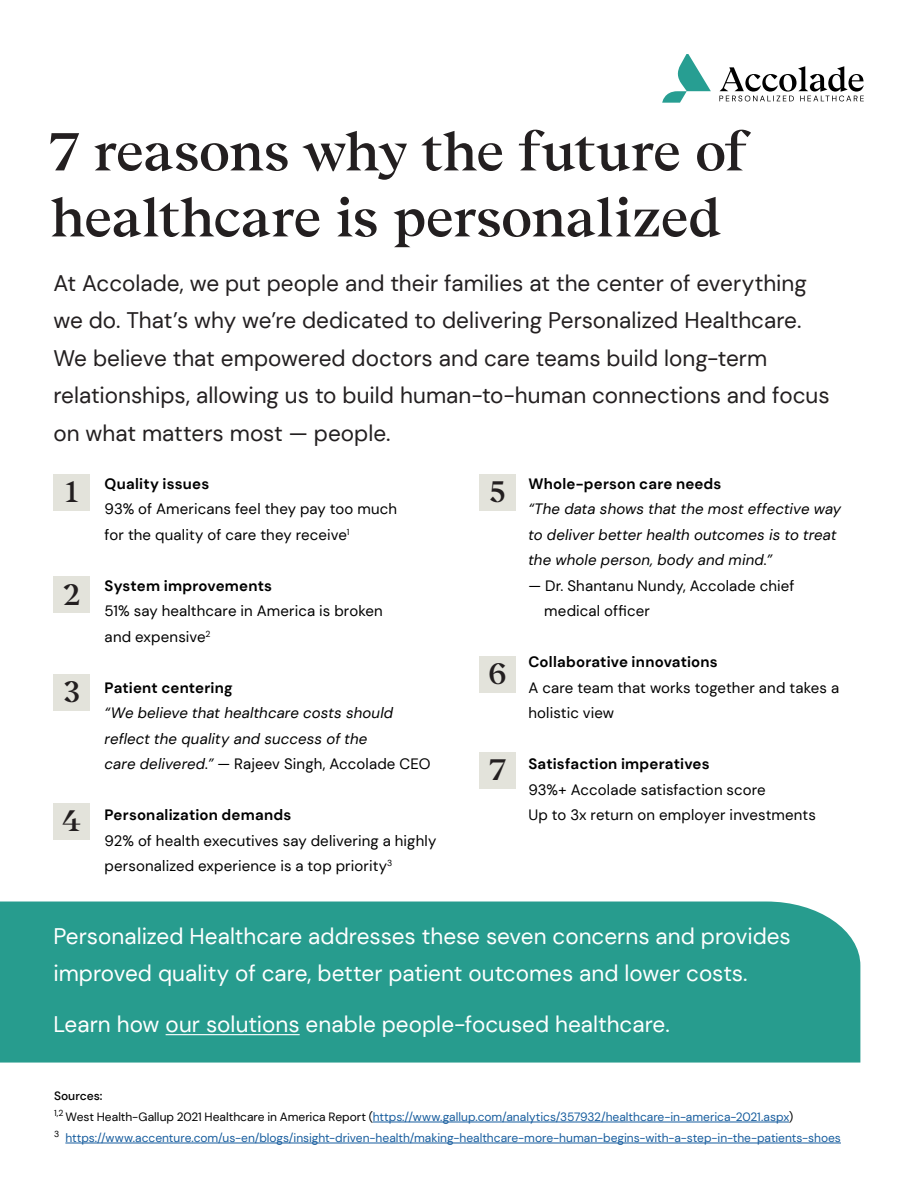
<style>
.page{position:relative;width:918px;height:1188px;background:#fff}
.page>*{position:absolute;margin:0;border:0;box-sizing:border-box;transform-origin:0 0}
.Cover_Title{font:54px/66px "Beirut Display";letter-spacing:-.02em;color:#231f20}
.Cover_Title-2{font:30px "Beirut Display";color:#231f20}
.Subhead1{font:22.5px/37.5px "DM Sans";color:#231f20}
.Subhead1-2{font:22.5px/37.5px "DM Sans";color:#fff}
.Paragraph{font:15px/25.5px "DM Sans";letter-spacing:.01em;color:#000}
.Paragraph-2{font:italic 15px/25.5px "DM Sans";letter-spacing:.01em;color:#000}
.Paragraph-3{font:12px/21px "DM Sans";color:#175d9e}
.s1{font-weight:700}
.s2{font-weight:700;font-style:normal}
.s3{font-style:normal}
.s4{font-weight:500;color:#000}
.s5{color:#000}
</style>
<div class="page">
<svg style="left:662px;top:54px;width:49px;height:49px"></svg>
<svg style="left:719px;top:66px;width:145px;height:35px"></svg>
<div style="left:53px;top:475px;width:37px;height:36px;background:#e3e3db"></div>
<div style="left:479px;top:475px;width:37px;height:36px;background:#e3e3db"></div>
<div style="left:479px;top:656px;width:37px;height:36px;background:#e3e3db"></div>
<div style="left:479px;top:752px;width:37px;height:36px;background:#e3e3db"></div>
<div style="left:53px;top:577px;width:37px;height:36px;background:#e3e3db"></div>
<div style="left:53px;top:674px;width:37px;height:37px;background:#e3e3db"></div>
<div style="left:53px;top:803px;width:37px;height:36px;background:#e3e3db"></div>
<div style="left:0;top:902px;width:860px;height:161px;background:#279c8e"></div>
<hr style="left:373px;top:1122px;width:416px;height:1px;background:#175d9e">
<hr style="left:65px;top:1143px;width:776px;height:1px;background:#175d9e">
<hr style="left:166px;top:1034px;width:134px;height:1px;background:#fff">
<p class="Cover_Title" style="left:50px;top:115px;width:699px">7 reasons why the future of healthcare is personalized</p>
<p class="Subhead1" style="left:53px;top:264px;width:778px">At Accolade, we put people and their families at the center of everything we do. That’s why we’re dedicated to delivering Personalized Healthcare.<br>We believe that empowered doctors and care teams build long-term relationships, allowing us to build human-to-human connections and focus on what matters most — people.</p>
<p class="Cover_Title-2" style="left:65px;top:469px;width:15px">1</p>
<p class="Cover_Title-2" style="left:489px;top:469px;width:18px">5</p>
<p class="Paragraph" style="left:105px;top:471px;width:294px"><span class="s1">Quality issues<br></span>93% of Americans feel they pay too much for the quality of care they receive<sup>1</sup></p>
<p class="Paragraph" style="left:105px;top:573px;width:280px"><span class="s1">System improvements<br></span>51% say healthcare in America is broken and expensive<sup>2</sup></p>
<p class="Paragraph-2" style="left:105px;top:675px;width:327px"><span class="s2">Patient centering<br></span>“We believe that healthcare costs should reflect the quality and success of the<br>care delivered.” <span class="s3">— Rajeev Singh, Accolade CEO</span></p>
<p class="Paragraph" style="left:105px;top:802px;width:333px"><span class="s1">Personalization demands<br></span>92% of health executives say delivering a highly personalized experience is a top priority<sup>3</sup></p>
<p class="Paragraph-2" style="left:528px;top:471px;width:314px"><span class="s2">Whole-person care needs<br></span>“The data shows that the most effective way to deliver better health outcomes is to treat the whole person, body and mind.”</p>
<p class="Paragraph" style="left:544px;top:573px;width:252px;text-indent:-16px">— Dr. Shantanu Nundy, Accolade chief medical officer</p>
<p class="Cover_Title-2" style="left:63px;top:571px;width:18px">2</p>
<p class="Paragraph" style="left:528px;top:649px;width:312px"><span class="s1">Collaborative innovations<br></span>A care team that works together and takes a holistic view</p>
<p class="Cover_Title-2" style="left:488px;top:651px;width:20px">6</p>
<p class="Cover_Title-2" style="left:63px;top:669px;width:18px">3</p>
<p class="Paragraph" style="left:528px;top:751px;width:289px"><span class="s1">Satisfaction imperatives<br></span>93%+ Accolade satisfaction score<br>Up to 3x return on employer investments</p>
<p class="Cover_Title-2" style="left:489px;top:746px;width:18px">7</p>
<p class="Cover_Title-2" style="left:62px;top:797px;width:21px">4</p>
<p class="Subhead1-2" style="left:53px;top:917px;width:739px">Personalized Healthcare addresses these seven concerns and provides improved quality of care, better patient outcomes and lower costs.</p>
<p class="Subhead1-2" style="left:53px;top:1006px;width:618px">Learn how our solutions enable people-focused healthcare.</p>
<p class="Paragraph-3" style="left:54px;top:1085px;width:788px"><span class="s4">Sources:<br></span><sup>1,2</sup> <span class="s5">West Health-Gallup 2021 Healthcare in America Report (</span>https://www.gallup.com/analytics/357932/healthcare-in-america-2021.aspx<span class="s5">)<br></span><sup>3</sup> https://www.accenture.com/us-en/blogs/insight-driven-health/making-healthcare-more-human-begins-with-a-step-in-the-patients-shoes</p>
</div>
